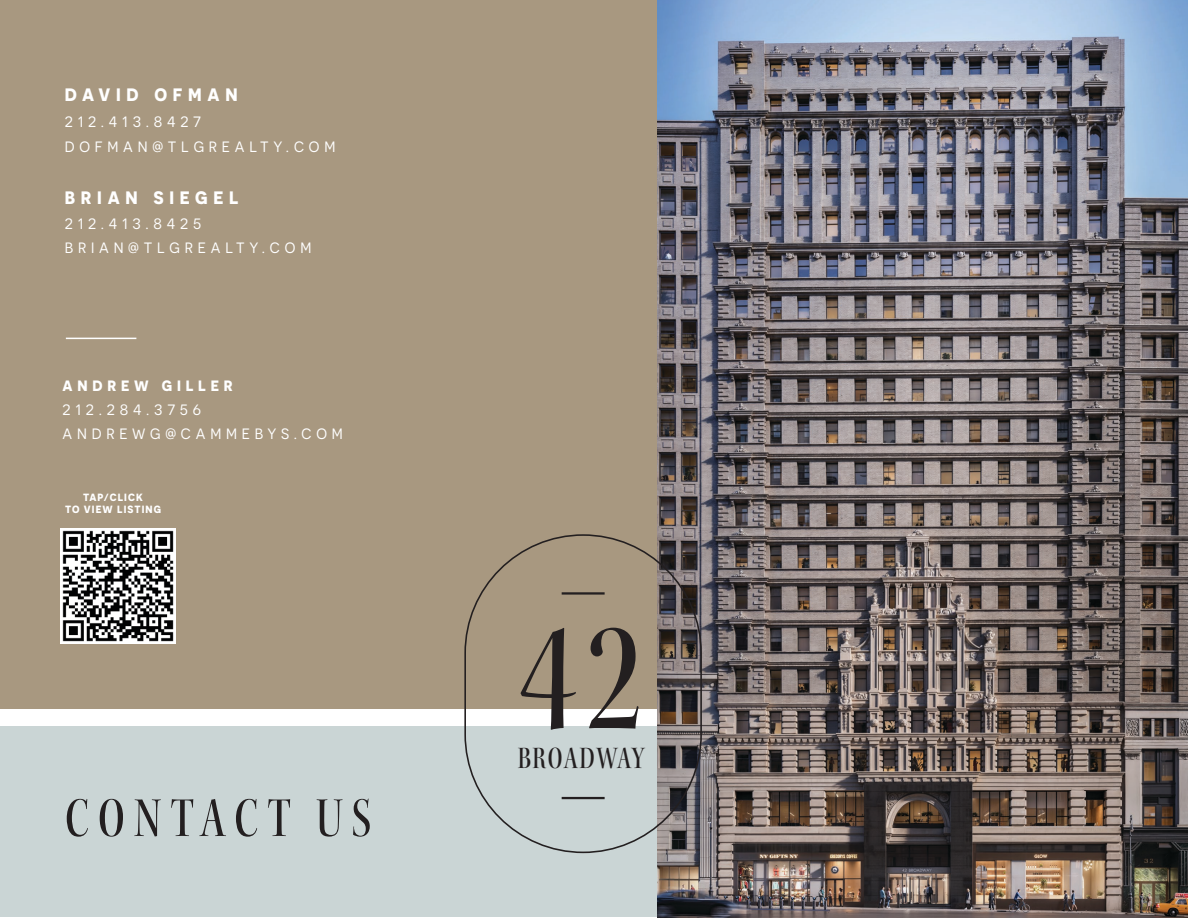
<style>
.page{position:relative;width:1188px;height:918px;background:#fff}
.page>*{position:absolute;margin:0;border:0;box-sizing:border-box;transform-origin:0 0}
.t1{font:163.65px "Kepler Std Medium Cn Disp";color:#231f20}
.t2{font:58.8px "Kepler Std Medium Cn Disp";letter-spacing:.16em;color:#231f20}
.t3{font:32.55px "Kepler Std Medium Cn Disp";letter-spacing:.045em;color:#231f20}
.t4{font:700 18px "Novecentosans";letter-spacing:.32em;color:#fff}
.t5{font:15px/25.5px "Novecentosans";letter-spacing:.32em;color:#fff}
.t6{font:700 15px "Novecentosans";letter-spacing:.32em;color:#fff}
.t7{font:700 10.5px/12px "Novecentosans";letter-spacing:.1em;color:#fff;text-align:center}
</style>
<div class="page">
<div style="left:1px;top:1px;width:1186px;height:708px;background:#a89880"></div>
<div style="left:1px;top:726px;width:1186px;height:191px;background:#cad5d5"></div>
<hr style="left:66px;top:338px;width:70px;height:1px;background:#fff">
<img style="left:657px;top:0;width:530px;height:918px">
<hr style="left:562px;top:592px;width:43px;height:3px;background:#231f20">
<hr style="left:562px;top:797px;width:43px;height:2px;background:#231f20">
<img style="left:61px;top:529px;width:114px;height:115px">
<p class="t4" style="left:65px;top:84px;width:174px">DAVID OFMAN</p>
<p class="t5" style="left:65px;top:109px;width:272px">212.413.8427<br>DOFMAN@TLGREALTY.COM</p>
<p class="t4" style="left:65px;top:186px;width:175px">BRIAN SIEGEL</p>
<p class="t5" style="left:65px;top:212px;width:248px;line-height:24px">212.413.8425<br>BRIAN@TLGREALTY.COM</p>
<p class="t6" style="left:63px;top:377px;width:172px">ANDREW GILLER</p>
<p class="t5" style="left:63px;top:397px;width:140px">212.284.3756</p>
<p class="t5" style="left:63px;top:421px;width:282px">ANDREWG@CAMMEBYS.COM</p>
<p class="t7" style="left:65px;top:491px;width:98px">TAP/CLICK<br>TO VIEW LISTING</p>
<p class="t2" style="left:65px;top:786px;width:307px">CONTACT US</p>
<p class="t1" style="left:519px;top:589px;width:125px">42</p>
<p class="t3" style="left:518px;top:740px;width:128px">BROADWAY</p>
</div>
